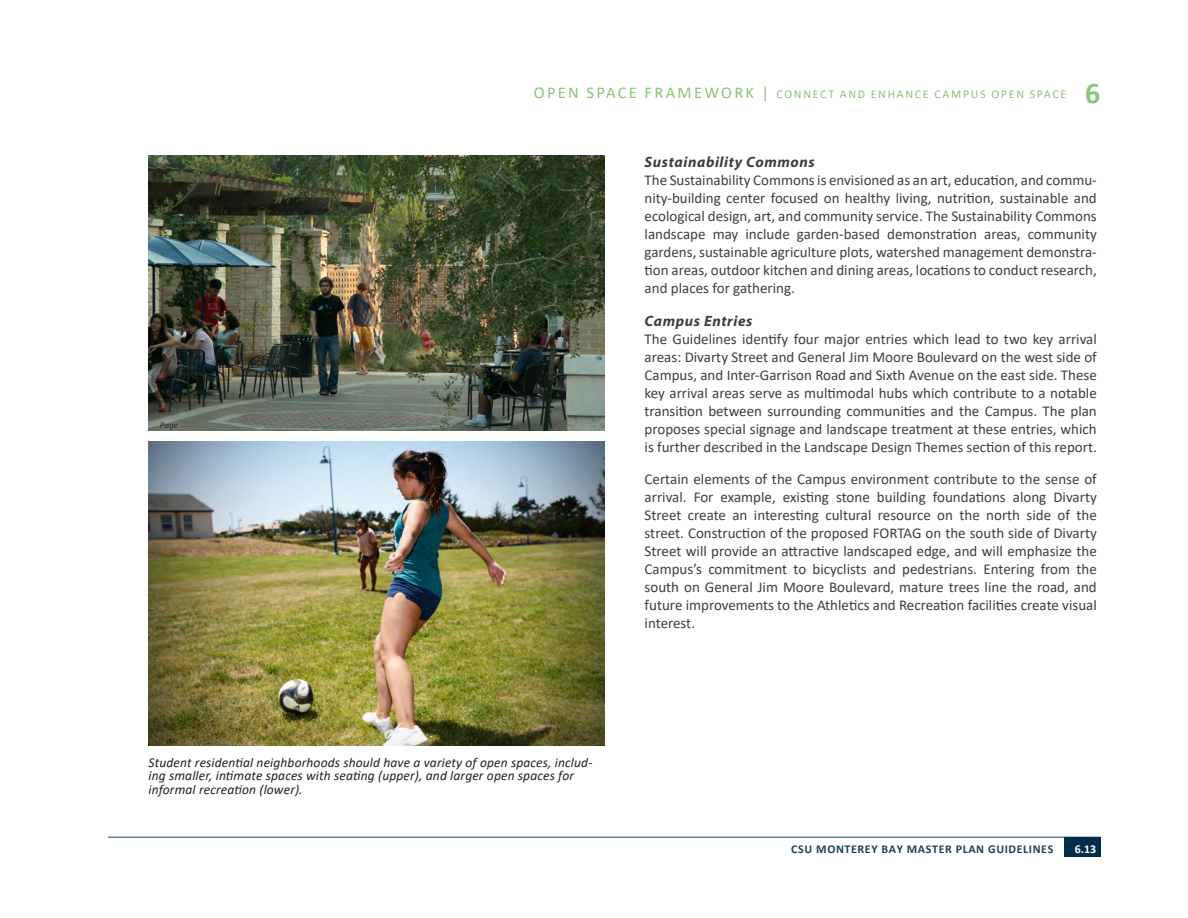
<style>
.page{position:relative;width:1188px;height:918px;background:#fff}
.page>*{position:absolute;margin:0;border:0;box-sizing:border-box;transform-origin:0 0}
.t1{font:700 30px "Calibri";color:#8ac477}
.body_text{font:15px/18px "Calibri";color:#3e3e3f;text-align:justify}
.Heading_3{font:italic 700 15px "Myriad Pro";letter-spacing:.04em;color:#3e3e3f}
.captions{font:italic 13.5px/13.5px "Calibri";letter-spacing:.01em;color:#231f20}
.t2{font:12px "Calibri";letter-spacing:.14em;color:#8ac477}
.t3{font:700 12px "Calibri";letter-spacing:.05em;color:#1a425d}
.t4{font:700 12px "Calibri";color:#fff}
.Photo_Credits{font:italic 9px "Calibri";color:#231f20}
.s1{font-size:16.5px}
</style>
<div class="page">
<hr style="left:108px;top:837px;width:992px;height:1px;background:#1a425d">
<div style="left:1064px;top:837px;width:36px;height:19px;background:#002d4b"></div>
<img style="left:148px;top:155px;width:456px;height:276px">
<img style="left:148px;top:441px;width:456px;height:305px">
<div style="left:151px;top:412px;width:36px;height:26px;background:#fff;opacity:.75"></div>
<p class="Photo_Credits" style="left:160px;top:418px;width:20px">Page</p>
<p class="t2" style="left:534px;top:86px;width:534px"><span class="s1">OPEN SPACE FRAMEWORK |</span> CONNECT AND ENHANCE CAMPUS OPEN SPACE</p>
<h1 class="t1" style="left:1085px;top:72px;width:17px">6</h1>
<p class="Heading_3" style="left:645px;top:152px;width:172px">Sustainability Commons</p>
<p class="body_text" style="left:645px;top:171px;width:454px">The Sustainability Commons is envisioned as an art, education, and commu&shy;nity-building center focused on healthy living, nutrition, sustainable and ecological design, art, and community service. The Sustainability Commons landscape may include garden-based demonstration areas, community gardens, sustainable agriculture plots, watershed management demonstra&shy;tion areas, outdoor kitchen and dining areas, locations to conduct research, and places for gathering.</p>
<p class="Heading_3" style="left:645px;top:311px;width:109px">Campus Entries</p>
<p class="body_text" style="left:645px;top:330px;width:454px">The Guidelines identify four major entries which lead to two key arrival areas: Divarty Street and General Jim Moore Boulevard on the west side of Campus, and Inter-Garrison Road and Sixth Avenue on the east side. These key arrival areas serve as multimodal hubs which contribute to a notable transition between surrounding communities and the Campus. The plan proposes special signage and landscape treatment at these entries, which is further described in the Landscape Design Themes section of this report.</p>
<p class="body_text" style="left:645px;top:469px;width:454px">Certain elements of the Campus environment contribute to the sense of arrival. For example, existing stone building foundations along Divarty Street create an interesting cultural resource on the north side of the street. Construction of the proposed FORTAG on the south side of Divarty Street will provide an attractive landscaped edge, and will emphasize the Campus’s commitment to bicyclists and pedestrians. Entering from the south on General Jim Moore Boulevard, mature trees line the road, and future improvements to the Athletics and Recreation facilities create visual interest.</p>
<p class="captions" style="left:148px;top:755px;width:446px">Student residential neighborhoods should have a variety of open spaces, includ&shy;ing smaller, intimate spaces with seating (upper), and larger open spaces for informal recreation (lower).</p>
<p class="t3" style="left:791px;top:841px;width:264px">CSU MONTEREY BAY MASTER PLAN GUIDELINES</p>
<p class="t4" style="left:1075px;top:841px;width:23px">6.13</p>
</div>
